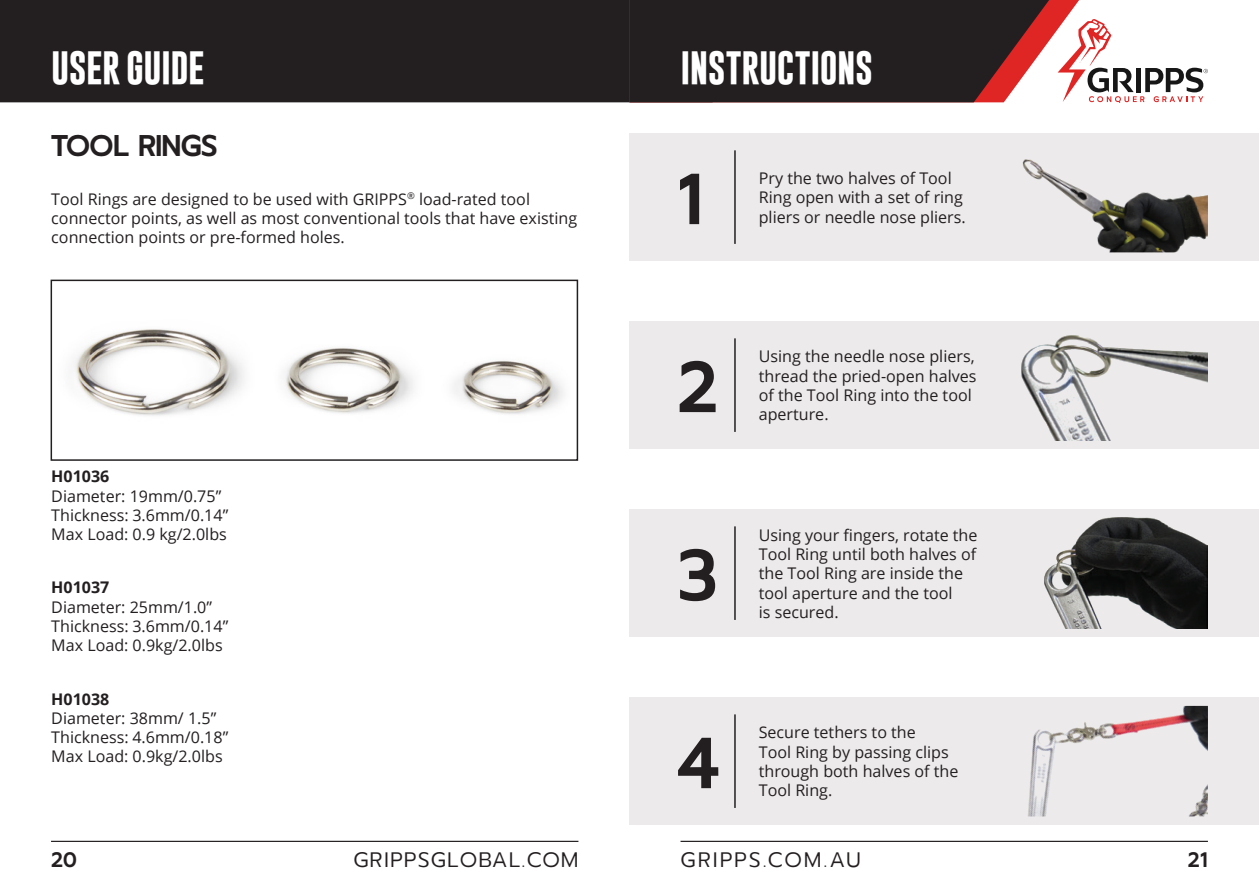
<style>
.page{position:relative;width:1259px;height:893px;background:#fff}
.page>*{position:absolute;margin:0;border:0;box-sizing:border-box;transform-origin:0 0}
.t1{font:700 72px "Metzler";color:#231f20}
.t2{font:700 33.9px "Gobold";letter-spacing:-.015em;color:#fff}
.t3{font:700 30px "Metzler";letter-spacing:-.04em;color:#231f20}
.t4{font:300 21px "Metzler";letter-spacing:.06em;color:#231f20}
.t5{font:300 21px "Metzler";letter-spacing:.09em;color:#231f20}
.t6{font:700 21px "Metzler";color:#231f20}
.Instruction_Copy{font:16.2px/19.2px "Open Sans";color:#231f20}
.t7{font:700 16.2px "Open Sans";color:#231f20}
</style>
<div class="page">
<hr style="left:680px;top:841px;width:528px;height:1px;background:#231f20">
<hr style="left:51px;top:841px;width:527px;height:1px;background:#231f20">
<div style="left:0;top:0;width:629px;height:102px;background:#231f20"></div>
<svg style="left:629px;top:0;width:450px;height:102px;fill:#231f20"></svg>
<svg style="left:1057px;top:19px;width:151px;height:84px"></svg>
<svg style="left:50px;top:279px;width:529px;height:182px"></svg>
<div style="left:629px;top:509px;width:630px;height:128px;background:#edeaeb"></div>
<img style="left:1044px;top:518px;width:163px;height:110px">
<hr style="left:734px;top:526px;width:1px;height:94px;background:#231f20">
<div style="left:629px;top:321px;width:630px;height:128px;background:#edeaeb"></div>
<img style="left:1021px;top:335px;width:186px;height:105px">
<hr style="left:734px;top:338px;width:1px;height:94px;background:#231f20">
<div style="left:629px;top:133px;width:630px;height:128px;background:#edeaeb"></div>
<img style="left:1022px;top:159px;width:186px;height:93px">
<hr style="left:734px;top:150px;width:1px;height:94px;background:#231f20">
<div style="left:629px;top:697px;width:630px;height:128px;background:#edeaeb"></div>
<hr style="left:734px;top:714px;width:1px;height:94px;background:#231f20">
<img style="left:1028px;top:706px;width:180px;height:110px">
<h2 class="t2" style="left:51px;top:46px;width:155px">USER GUIDE</h2>
<h2 class="t2" style="left:680px;top:46px;width:194px">INSTRUCTIONS</h2>
<p class="t3" style="left:51px;top:128px;width:168px">TOOL RINGS</p>
<p class="Instruction_Copy" style="left:51px;top:189px;width:527px">Tool Rings are designed to be used with GRIPPS<sup>®</sup> load-rated tool connector points, as well as most conventional tools that have existing connection points or pre-formed holes.</p>
<p class="t7" style="left:51px;top:465px;width:60px">H01036</p>
<p class="Instruction_Copy" style="left:51px;top:486px;width:171px">Diameter: 19mm/0.75”</p>
<p class="Instruction_Copy" style="left:51px;top:505px;width:178px">Thickness: 3.6mm/0.14”</p>
<p class="Instruction_Copy" style="left:51px;top:524px;width:177px">Max Load: 0.9 kg/2.0lbs</p>
<p class="t7" style="left:51px;top:576px;width:60px">H01037</p>
<p class="Instruction_Copy" style="left:51px;top:597px;width:162px">Diameter: 25mm/1.0”</p>
<p class="Instruction_Copy" style="left:51px;top:616px;width:178px">Thickness: 3.6mm/0.14”</p>
<p class="Instruction_Copy" style="left:51px;top:635px;width:173px">Max Load: 0.9kg/2.0lbs</p>
<p class="t7" style="left:51px;top:687px;width:60px">H01038</p>
<p class="Instruction_Copy" style="left:51px;top:708px;width:166px">Diameter: 38mm/ 1.5”</p>
<p class="Instruction_Copy" style="left:51px;top:727px;width:178px">Thickness: 4.6mm/0.18”</p>
<p class="Instruction_Copy" style="left:51px;top:746px;width:173px">Max Load: 0.9kg/2.0lbs</p>
<p class="t1" style="left:677px;top:158px;width:28px">1</p>
<p class="Instruction_Copy" style="left:759px;top:168px;width:208px">Pry the two halves of Tool<br>Ring open with a set of ring pliers or needle nose pliers.</p>
<p class="t1" style="left:677px;top:346px;width:43px">2</p>
<p class="Instruction_Copy" style="left:759px;top:346px;width:219px">Using the needle nose pliers, thread the pried-open halves of the Tool Ring into the tool aperture.</p>
<p class="t1" style="left:677px;top:534px;width:43px">3</p>
<p class="Instruction_Copy" style="left:759px;top:525px;width:220px">Using your fingers, rotate the<br>Tool Ring until both halves of the Tool Ring are inside the tool aperture and the tool<br>is secured.</p>
<p class="t1" style="left:677px;top:722px;width:45px">4</p>
<p class="Instruction_Copy" style="left:759px;top:722px;width:201px">Secure tethers to the<br>Tool Ring by passing clips through both halves of the<br>Tool Ring.</p>
<p class="t6" style="left:51px;top:848px;width:28px">20</p>
<p class="t4" style="left:353px;top:848px;width:227px">GRIPPSGLOBAL.COM</p>
<p class="t5" style="left:680px;top:848px;width:182px">GRIPPS.COM.AU</p>
<p class="t6" style="left:1187px;top:848px;width:22px">21</p>
</div>
